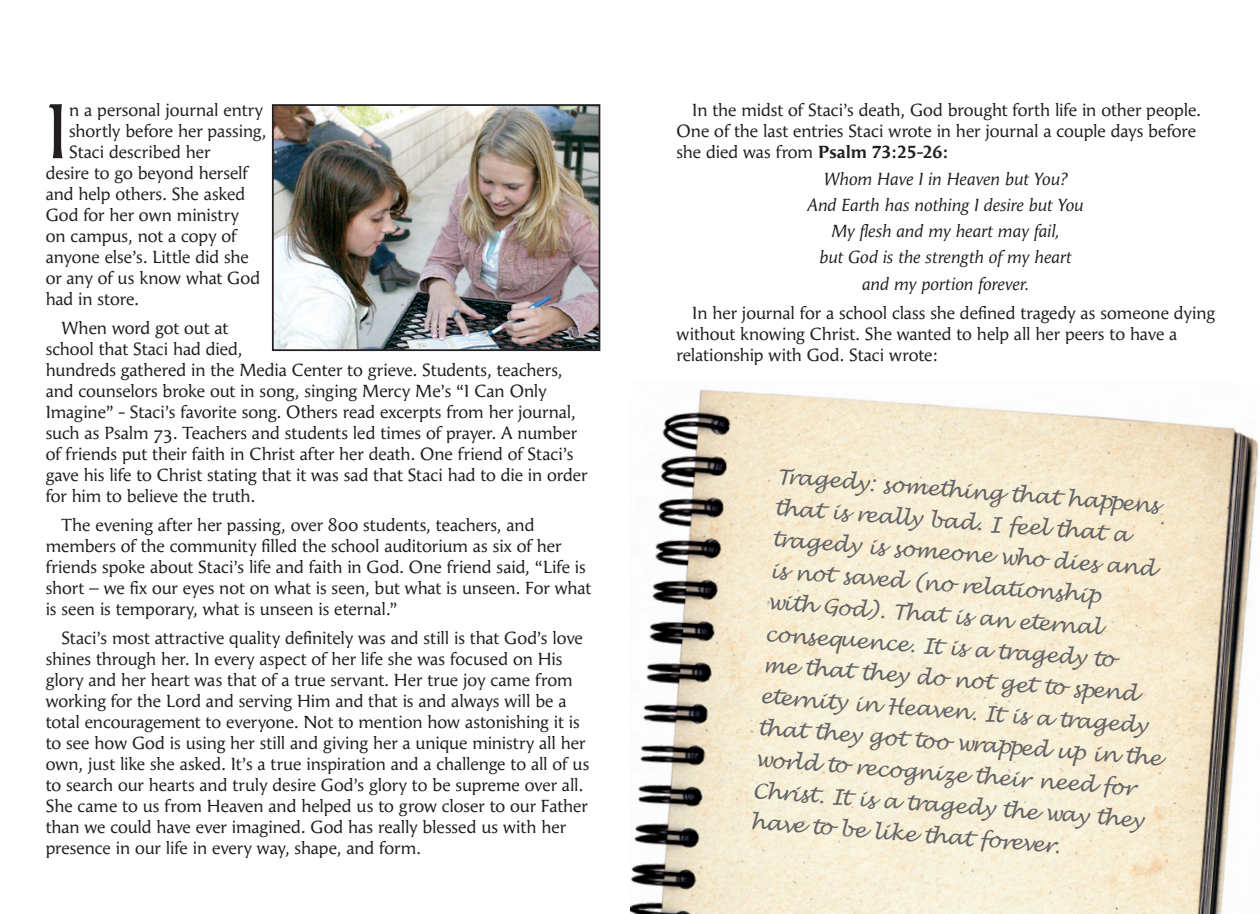
<style>
.page{position:relative;width:1260px;height:914px;background:#fff}
.page>*{position:absolute;margin:0;border:0;box-sizing:border-box;transform-origin:0 0}
.t1{font:77.7px "Angie Regular OSF";color:#231f20}
.t2{font:italic 21px/31.5px "Lucida Handwriting";color:#636366}
.t3{font:17.5px/21px "Angie Regular OSF";letter-spacing:-.005em;color:#231f20}
.t4{font:italic 17.5px/26.2px "Angie";letter-spacing:-.005em;color:#231f20;text-align:center}
.s1{font-family:"Angie";font-weight:700}
</style>
<div class="page">
<img style="left:630px;top:389px;width:629px;height:525px">
<img style="left:275px;top:107px;width:322px;height:241px">
<div style="left:272px;top:104px;width:328px;height:247px;border:2px solid #231f20"></div>
<h1 class="t1" style="left:46px;top:90px;width:25px">I</h1>
<p class="t3" style="left:69px;top:100px;width:195px">n a personal journal entry</p>
<p class="t3" style="left:69px;top:121px;width:199px">shortly before her passing,</p>
<p class="t3" style="left:69px;top:142px;width:143px">Staci described her</p>
<p class="t3" style="left:46px;top:163px;width:204px">desire to go beyond herself</p>
<p class="t3" style="left:46px;top:184px;width:201px">and help others. She asked</p>
<p class="t3" style="left:46px;top:205px;width:195px">God for her own ministry</p>
<p class="t3" style="left:46px;top:226px;width:192px">on campus, not a copy of</p>
<p class="t3" style="left:46px;top:247px;width:205px">anyone else’s. Little did she</p>
<p class="t3" style="left:46px;top:268px;width:216px">or any of us know what God</p>
<p class="t3" style="left:46px;top:289px;width:95px">had in store.</p>
<p class="t3" style="left:46px;top:318px;width:543px;text-indent:16px">When word got out at<br>school that Staci had died,<br>hundreds gathered in the Media Center to grieve. Students, teachers, and counselors broke out in song, singing Mercy Me’s “I Can Only Imagine” - Staci’s favorite song. Others read excerpts from her journal, such as Psalm 73. Teachers and students led times of prayer. A number of friends put their faith in Christ after her death. One friend of Staci’s gave his life to Christ stating that it was sad that Staci had to die in order for him to believe the truth.</p>
<p class="t3" style="left:46px;top:515px;width:547px;text-indent:16px">The evening after her passing, over 800 students, teachers, and members of the community filled the school auditorium as six of her friends spoke about Staci’s life and faith in God. One friend said, “Life is short – we fix our eyes not on what is seen, but what is unseen. For what is seen is temporary, what is unseen is eternal.”</p>
<p class="t3" style="left:46px;top:628px;width:545px;text-indent:16px">Staci’s most attractive quality definitely was and still is that God’s love shines through her. In every aspect of her life she was focused on His glory and her heart was that of a true servant. Her true joy came from working for the Lord and serving Him and that is and always will be a total encouragement to everyone. Not to mention how astonishing it is to see how God is using her still and giving her a unique ministry all her own, just like she asked. It’s a true inspiration and a challenge to all of us to search our hearts and truly desire God’s glory to be supreme over all.<br>She came to us from Heaven and helped us to grow closer to our Father than we could have ever imagined. God has really blessed us with her presence in our life in every way, shape, and form.</p>
<p class="t3" style="left:677px;top:100px;width:526px;text-indent:16px">In the midst of Staci’s death, God brought forth life in other people.<br>One of the last entries Staci wrote in her journal a couple days before she died was from <span class="s1">Psalm 73:25-26:</span></p>
<p class="t4" style="left:807px;top:166px;width:278px">Whom Have I in Heaven but You?<br>And Earth has nothing I desire but You<br>My flesh and my heart may fail,<br>but God is the strength of my heart and my portion forever.</p>
<p class="t3" style="left:677px;top:302px;width:540px;text-indent:16px">In her journal for a school class she defined tragedy as someone dying without knowing Christ. She wanted to help all her peers to have a relationship with God. Staci wrote:</p>
<p class="t2" style="left:775px;top:462px;width:407px;rotate:4deg">Tragedy: something that happens that is really bad. I feel that a tragedy is someone who dies and is not saved (no relationship<br>with God). That is an eternal consequence. It is a tragedy to<br>me that they do not get to spend eternity in Heaven. It is a tragedy that they got too wrapped up in the world to recognize their need for<br>Christ. It is a tragedy the way they have to be like that forever.</p>
</div>
